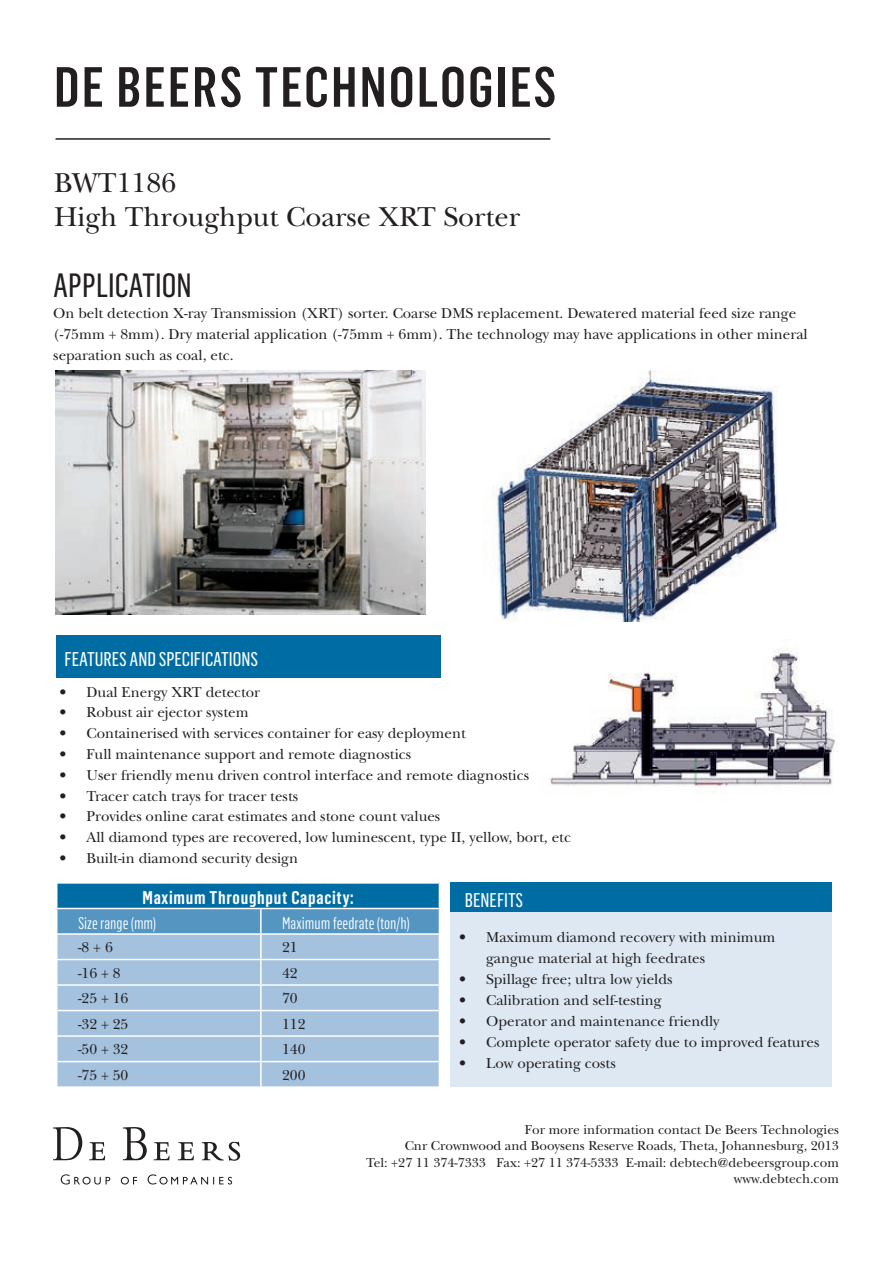
<style>
.page{position:relative;width:893px;height:1263px;background:#fff}
.page>*{position:absolute;margin:0;border:0;box-sizing:border-box;transform-origin:0 0}
.t1{font:500 55.5px "Flama Condensed";letter-spacing:.04em;color:#231f20}
.t2{font:33px "Flama Condensed Basic";color:#231f20}
.t3{font:28.5px "New Baskerville";color:#231f20}
.t4{font:19.5px "Flama Condensed Basic";color:#fff}
.t5{font:600 18px "Flama Condensed";letter-spacing:.04em;color:#fff}
.t6{font:16.5px "Flama Condensed";color:#fff}
.t7{font:15px/21px "New Baskerville";color:#231f20}
.t8{font:13.5px "New Baskerville";color:#231f20}
</style>
<div class="page">
<div style="left:56px;top:636px;width:385px;height:42px;background:#006ca4"></div>
<hr style="left:56px;top:138px;width:494px;height:2px;background:#231f20">
<div style="left:450px;top:882px;width:382px;height:31px;background:#006ca4"></div>
<div style="left:450px;top:913px;width:382px;height:174px;background:#dde8f3"></div>
<svg style="left:53px;top:1127px;width:187px;height:34px"></svg>
<svg style="left:61px;top:1174px;width:171px;height:10px"></svg>
<img style="left:493px;top:371px;width:285px;height:251px">
<img style="left:56px;top:371px;width:369px;height:243px">
<img style="left:549px;top:648px;width:287px;height:145px">
<svg style="left:57px;top:884px;width:383px;height:202px;background:#8cb5d5"></svg>
<p class="t1" style="left:54px;top:52px;width:504px">DE BEERS TECHNOLOGIES</p>
<p class="t3" style="left:54px;top:166px;width:123px">BWT1186</p>
<p class="t3" style="left:54px;top:200px;width:468px">High Throughput Coarse XRT Sorter</p>
<p class="t2" style="left:53px;top:265px;width:140px">APPLICATION</p>
<p class="t7" style="left:53px;top:303px;width:756px">On belt detection X-ray Transmission (XRT) sorter. Coarse DMS replacement. Dewatered material feed size range (-75mm + 8mm). Dry material application (-75mm + 6mm). The technology may have applications in other mineral separation such as coal, etc.</p>
<p class="t4" style="left:64px;top:647px;width:195px">FEATURES AND SPECIFICATIONS</p>
<p class="t7" style="left:60px;top:681px;width:202px">• Dual Energy XRT detector</p>
<p class="t7" style="left:60px;top:702px;width:190px">• Robust air ejector system</p>
<p class="t7" style="left:60px;top:723px;width:408px">• Containerised with services container for easy deployment</p>
<p class="t7" style="left:60px;top:744px;width:353px">• Full maintenance support and remote diagnostics</p>
<p class="t7" style="left:60px;top:764px;width:471px">• User friendly menu driven control interface and remote diagnostics</p>
<p class="t7" style="left:60px;top:785px;width:240px">• Tracer catch trays for tracer tests</p>
<p class="t7" style="left:60px;top:806px;width:382px">• Provides online carat estimates and stone count values</p>
<p class="t7" style="left:60px;top:827px;width:513px">• All diamond types are recovered, low luminescent, type II, yellow, bort, etc</p>
<p class="t7" style="left:60px;top:847px;width:240px">• Built-in diamond security design</p>
<p class="t5" style="left:142px;top:886px;width:213px">Maximum Throughput Capacity:</p>
<p class="t6" style="left:78px;top:913px;width:80px">Size range (mm)</p>
<p class="t6" style="left:282px;top:913px;width:129px">Maximum feedrate (ton/h)</p>
<p class="t7" style="left:78px;top:937px;width:36px">-8 + 6</p>
<p class="t7" style="left:282px;top:937px;width:17px">21</p>
<p class="t7" style="left:78px;top:962px;width:44px">-16 + 8</p>
<p class="t7" style="left:282px;top:962px;width:17px">42</p>
<p class="t7" style="left:78px;top:988px;width:52px">-25 + 16</p>
<p class="t7" style="left:282px;top:988px;width:17px">70</p>
<p class="t7" style="left:78px;top:1013px;width:52px">-32 + 25</p>
<p class="t7" style="left:282px;top:1013px;width:25px">112</p>
<p class="t7" style="left:78px;top:1039px;width:52px">-50 + 32</p>
<p class="t7" style="left:282px;top:1039px;width:25px">140</p>
<p class="t7" style="left:78px;top:1064px;width:52px">-75 + 50</p>
<p class="t7" style="left:282px;top:1064px;width:25px">200</p>
<p class="t4" style="left:465px;top:887px;width:60px">BENEFITS</p>
<p class="t7" style="left:486px;top:927px;width:291px;text-indent:-27px">• Maximum diamond recovery with minimum gangue material at high feedrates</p>
<p class="t7" style="left:459px;top:969px;width:215px">• Spillage free; ultra low yields</p>
<p class="t7" style="left:459px;top:990px;width:204px">• Calibration and self-testing</p>
<p class="t7" style="left:459px;top:1011px;width:262px">• Operator and maintenance friendly</p>
<p class="t7" style="left:459px;top:1032px;width:362px">• Complete operator safety due to improved features</p>
<p class="t7" style="left:459px;top:1053px;width:158px">• Low operating costs</p>
<p class="t8" style="left:525px;top:1122px;width:316px">For more information contact De Beers Technologies</p>
<p class="t8" style="left:405px;top:1138px;width:436px">Cnr Crownwood and Booysens Reserve Roads, Theta, Johannesburg, 2013</p>
<p class="t8" style="left:366px;top:1154px;width:474px">Tel: +27 11 374-7333 Fax: +27 11 374-5333 E-mail: debtech@debeersgroup.com</p>
<p class="t8" style="left:734px;top:1170px;width:106px">www.debtech.com</p>
</div>
